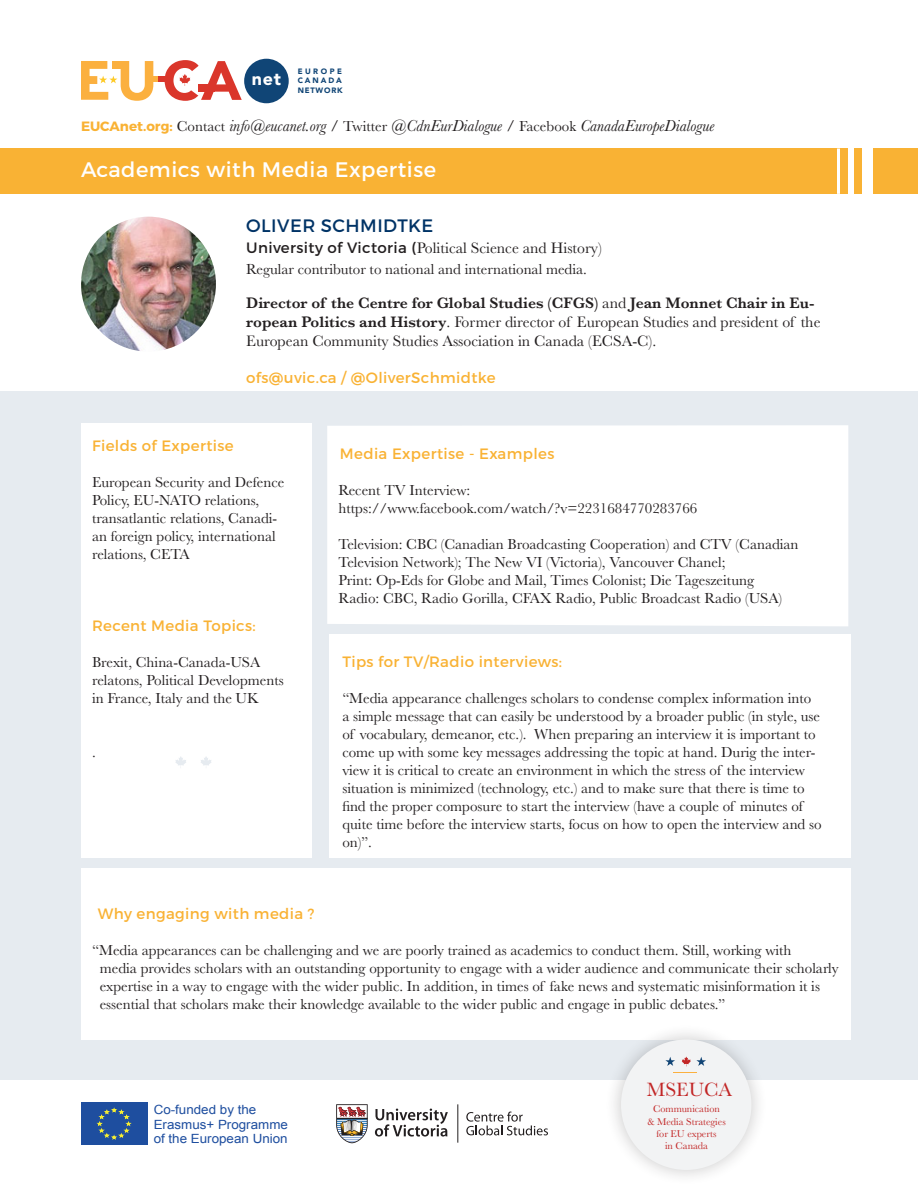
<style>
.page{position:relative;width:918px;height:1188px;background:#fff}
.page>*{position:absolute;margin:0;border:0;box-sizing:border-box;transform-origin:0 0}
.t1{font:21px "Montserrat";letter-spacing:.025em;color:#fff}
.t2{font:19.95px "Baskerville";color:#c22626}
.t3{font:18px "Montserrat";letter-spacing:.025em;color:#036}
.t4{font:900 17.85px "Avenir";color:#fff}
.t5{font:italic 16.5px "Baskerville";color:#231f20}
.t6{font:15.75px/18.9px "Baskerville";color:#231f20}
.t7{font:15px/18px "Baskerville";color:#231f20}
.t8{font:15px "Montserrat";letter-spacing:.025em;color:#f9b234}
.t9{font:12.75px/14.2px "Arial";color:#1e4e9f;scale:1.05 1}
.t10{font:10.2px/12.3px "Baskerville";color:#c22626;text-align:center}
.t11{font:900 7.65px/9.3px "Avenir";letter-spacing:.25em;color:#104576;text-align:justify}
.s1{font-family:"Montserrat";font-weight:700;font-style:normal;font-size:13.5px;color:#f9b234}
.s2{font-style:normal;font-size:15px}
.s3{font-style:normal}
.s4{font-family:"Montserrat";font-size:15px}
.s5{font-weight:600}
</style>
<div class="page">
<div style="left:0;top:392px;width:918px;height:688px;background:#e6ebf0"></div>
<div style="left:81px;top:423px;width:230px;height:435px;background:#fff"></div>
<div style="left:329px;top:634px;width:521px;height:224px;background:#fff"></div>
<div style="left:81px;top:868px;width:769px;height:172px;background:#fff"></div>
<div style="left:0;top:148px;width:918px;height:46px;background:#f9b234"></div>
<svg style="left:153px;top:76px;width:6px;height:6px"></svg>
<div style="left:159px;top:76px;width:14px;height:6px;background:#da362b"></div>
<svg style="left:81px;top:61px;width:72px;height:40px"></svg>
<div style="left:113px;top:61px;width:9px;height:8px;background:#fbb03f"></div>
<div style="left:244px;top:59px;width:45px;height:44px;background:#104576;border-radius:50%"></div>
<svg style="left:165px;top:60px;width:77px;height:41px"></svg>
<div style="left:198px;top:84px;width:16px;height:8px;background:#da362b"></div>
<div style="left:862px;top:148px;width:11px;height:46px;background:#fff"></div>
<div style="left:848px;top:148px;width:5px;height:46px;background:#fff"></div>
<hr style="left:837px;top:148px;width:3px;height:46px;background:#fff">
<img style="left:81px;top:217px;width:135px;height:135px;border-radius:67px">
<div style="left:327px;top:425px;width:521px;height:201px;background:#fff"></div>
<svg style="left:466px;top:1112px;width:82px;height:23px"></svg>
<svg style="left:375px;top:1109px;width:73px;height:28px"></svg>
<svg style="left:336px;top:1104px;width:32px;height:39px"></svg>
<hr style="left:457px;top:1104px;width:1px;height:39px;background:#231f20">
<div style="left:81px;top:1103px;width:66px;height:42px;background:#1e4e9f"></div>
<svg style="left:96px;top:1107px;width:35px;height:33px"></svg>
<div style="left:605px;top:1023px;width:163px;height:164px;background:#231f20;opacity:.25"></div>
<div style="left:621px;top:1040px;width:130px;height:130px;background:#f2f3f4;border-radius:50%"></div>
<svg style="left:682px;top:1057px;width:24px;height:9px"></svg>
<svg style="left:665px;top:1057px;width:10px;height:9px"></svg>
<svg style="left:673px;top:1072px;width:24px;height:1px"></svg>
<svg style="left:175px;top:756px;width:11px;height:12px"></svg>
<svg style="left:201px;top:757px;width:10px;height:9px"></svg>
<p class="t4" style="left:252px;top:63px;width:30px">net</p>
<p class="t11" style="left:298px;top:67px;width:46px">EUROPE CANADA NETWORK</p>
<p class="t5" style="left:81px;top:115px;width:635px"><span class="s1">EUCAnet.org:</span> <span class="s2">Contact</span> info@eucanet.org <span class="s3">/</span> <span class="s2">Twitter</span> @CdnEurDialogue <span class="s3">/</span> <span class="s2">Facebook</span> CanadaEuropeDialogue</p>
<p class="t1" style="left:81px;top:157px;width:357px">Academics with Media Expertise</p>
<p class="t3" style="left:246px;top:215px;width:189px">OLIVER SCHMIDTKE</p>
<p class="t6" style="left:246px;top:239px;width:357px"><span class="s4">University of Victoria (</span>Political Science and History)</p>
<p class="t7" style="left:246px;top:260px;width:342px">Regular contributor to national and international media.</p>
<p class="t6" style="left:246px;top:294px;width:576px"><span class="s5">Director of the Centre for Global Studies (CFGS)</span> and <span class="s5">Jean Monnet Chair in Eu&shy;ropean Politics and History</span>. Former director of European Studies and president of the<br>European Community Studies Association in Canada (ECSA-C).</p>
<p class="t8" style="left:246px;top:368px;width:251px">ofs@uvic.ca / @OliverSchmidtke</p>
<p class="t8" style="left:92px;top:437px;width:143px">Fields of Expertise</p>
<p class="t7" style="left:92px;top:473px;width:194px">European Security and Defence<br>Policy, EU-NATO relations, transatlantic relations, Canadi&shy;an foreign policy, international relations, CETA</p>
<p class="t8" style="left:92px;top:617px;width:165px">Recent Media Topics:</p>
<p class="t7" style="left:92px;top:653px;width:193px">Brexit, China-Canada-USA relatons, Political Developments in France, Italy and the UK</p>
<p class="t7" style="left:92px;top:743px;width:5px">.</p>
<p class="t8" style="left:340px;top:445px;width:216px">Media Expertise - Examples</p>
<p class="t7" style="left:338px;top:482px;width:133px">Recent TV Interview:</p>
<p class="t7" style="left:338px;top:500px;width:360px">https://www.facebook.com/watch/?v=2231684770283766</p>
<p class="t7" style="left:338px;top:536px;width:462px">Television: CBC (Canadian Broadcasting Cooperation) and CTV (Canadian</p>
<p class="t7" style="left:338px;top:554px;width:388px">Television Network); The New VI (Victoria), Vancouver Chanel;</p>
<p class="t7" style="left:338px;top:572px;width:417px">Print: Op-Eds for Globe and Mail, Times Colonist; Die Tageszeitung</p>
<p class="t7" style="left:338px;top:590px;width:445px">Radio: CBC, Radio Gorilla, CFAX Radio, Public Broadcast Radio (USA)</p>
<p class="t8" style="left:342px;top:652px;width:221px">Tips for TV/Radio interviews:</p>
<p class="t7" style="left:342px;top:689px;width:481px">“Media appearance challenges scholars to condense complex information into a simple message that can easily be understood by a broader public (in style, use of vocabulary, demeanor, etc.). When preparing an interview it is important to come up with some key messages addressing the topic at hand. Durig the inter&shy;view it is critical to create an environment in which the stress of the interview situation is minimized (technology, etc.) and to make sure that there is time to find the proper composure to start the interview (have a couple of minutes of quite time before the interview starts, focus on how to open the interview and so on)”.</p>
<p class="t8" style="left:98px;top:904px;width:218px">Why engaging with media ?</p>
<p class="t7" style="left:92px;top:941px;width:701px">“Media appearances can be challenging and we are poorly trained as academics to conduct them. Still, working with</p>
<p class="t7" style="left:100px;top:959px;width:740px">media provides scholars with an outstanding opportunity to engage with a wider audience and communicate their scholarly</p>
<p class="t7" style="left:100px;top:977px;width:722px">expertise in a way to engage with the wider public. In addition, in times of fake news and systematic misinformation it is</p>
<p class="t7" style="left:100px;top:995px;width:627px">essential that scholars make their knowledge available to the wider public and engage in public debates.”</p>
<p class="t9" style="left:154px;top:1103px;width:129px">Co-funded by the<br>Erasmus+ Programme of the European Union</p>
<p class="t2" style="left:647px;top:1077px;width:87px">MSEUCA</p>
<p class="t10" style="left:647px;top:1103px;width:80px">Communication<br>&amp; Media Strategies for EU experts<br>in Canada</p>
</div>
